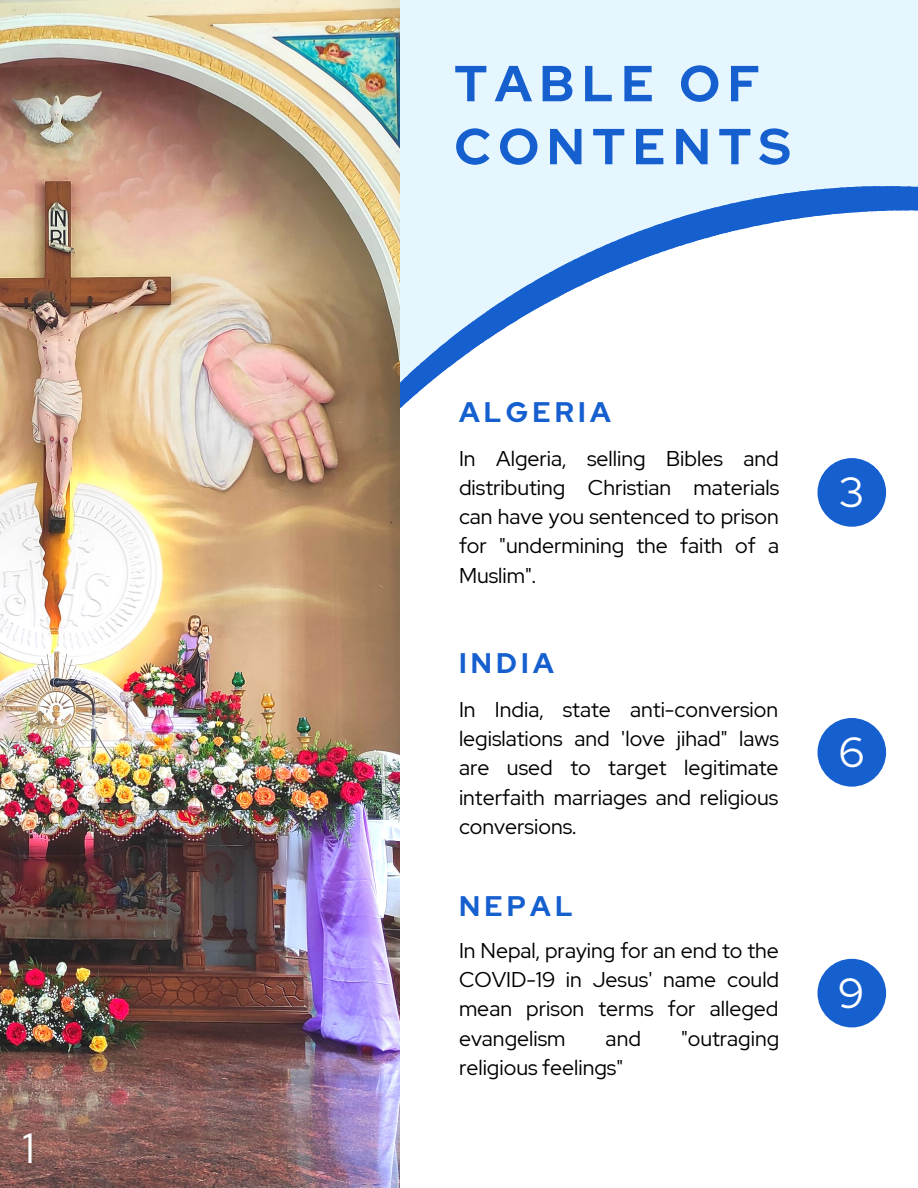
<style>
.page{position:relative;width:918px;height:1188px;background:#fff}
.page>*{position:absolute;margin:0;border:0;box-sizing:border-box;transform-origin:0 0}
.t1{font:700 50.55px/63px "Red Hat Display";letter-spacing:.15em;color:#155fcf}
.t2{font:42px "Red Hat Display";color:#fff}
.t3{font:700 28.2px "Red Hat Display";letter-spacing:.15em;color:#155fcf}
.t4{font:21.3px/29.2px "Red Hat Display";color:#000;text-align:justify}
</style>
<div class="page">
<svg style="left:400px;top:0;width:518px;height:959px"></svg>
<img style="left:0;top:0;width:400px;height:1188px">
<div style="left:817px;top:458px;width:69px;height:69px;background:#155fcf;border-radius:50%"></div>
<div style="left:817px;top:718px;width:69px;height:69px;background:#155fcf;border-radius:50%"></div>
<div style="left:817px;top:959px;width:69px;height:68px;background:#155fcf;border-radius:50%"></div>
<p class="t2" style="left:23px;top:1120px;width:14px">1</p>
<p class="t1" style="left:454px;top:52px;width:338px">TABLE OF<br>CONTENTS</p>
<p class="t3" style="left:459px;top:394px;width:153px">ALGERIA</p>
<p class="t4" style="left:459px;top:443px;width:322px">In Algeria, selling Bibles and distributing Christian materials can have you sentenced to prison for "undermining the faith of a Muslim".</p>
<p class="t3" style="left:459px;top:644px;width:96px">INDIA</p>
<p class="t4" style="left:459px;top:695px;width:321px">In India, state anti-conversion legislations and 'love jihad" laws are used to target legitimate interfaith marriages and religious conversions.</p>
<p class="t3" style="left:459px;top:887px;width:115px">NEPAL</p>
<p class="t4" style="left:459px;top:936px;width:322px">In Nepal, praying for an end to the COVID-19 in Jesus' name could mean prison terms for alleged evangelism</p>
<p class="t4" style="left:606px;top:1023px;width:37px">and</p>
<p class="t4" style="left:681px;top:1023px;width:100px">"outraging</p>
<p class="t4" style="left:459px;top:1053px;width:166px">religious feelings"</p>
<p class="t2" style="left:839px;top:464px;width:26px">3</p>
<p class="t2" style="left:839px;top:724px;width:27px">6</p>
<p class="t2" style="left:838px;top:965px;width:27px">9</p>
</div>
